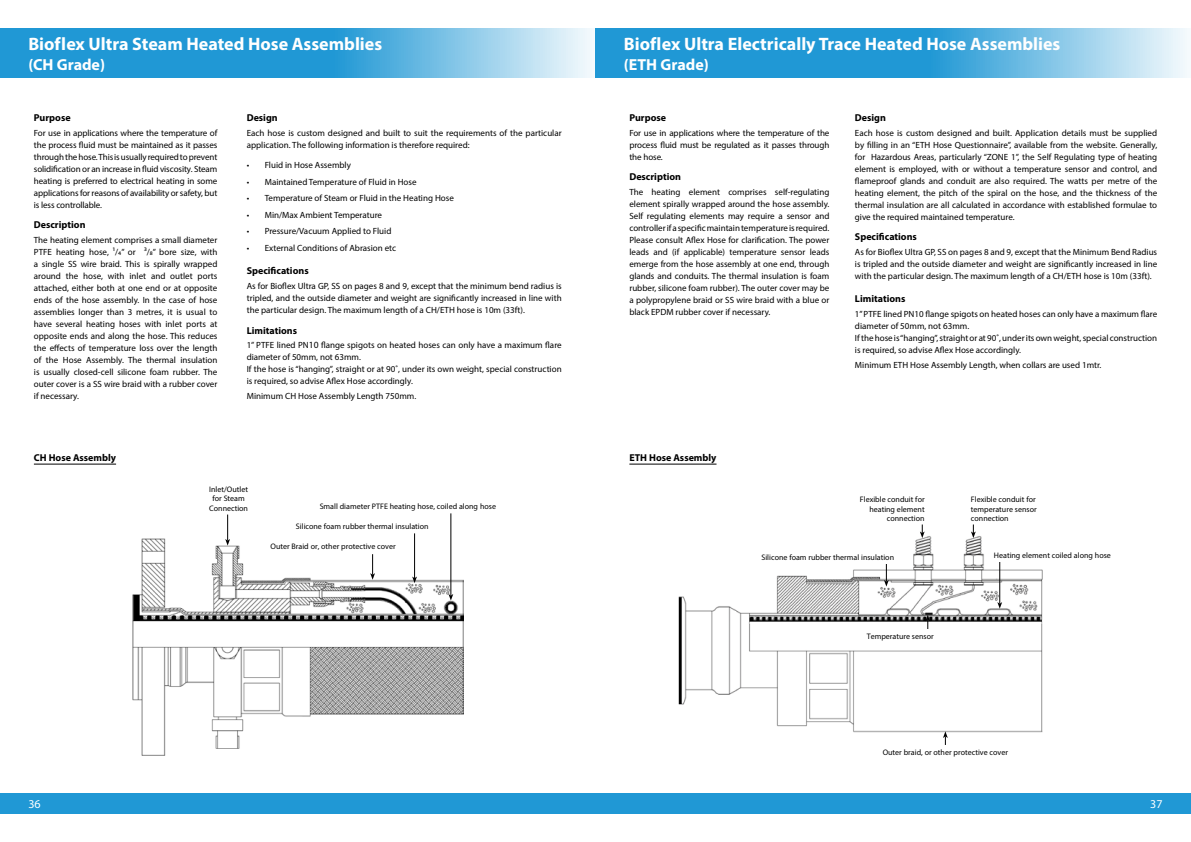
<style>
.page{position:relative;width:1191px;height:842px;background:#fff}
.page>*{position:absolute;margin:0;border:0;box-sizing:border-box;transform-origin:0 0}
.t1{font:700 18px "Myriad Pro";color:#fff}
.t2{font:700 16px "Myriad Pro";color:#fff}
.t3{font:12px "Myriad Pro";color:#fff}
.t4{font:700 10px "Myriad Pro";color:#000}
.t5{font:9px/12px "Myriad Pro";color:#000;text-align:justify}
.t6{font:8px/9.6px "Myriad Pro";color:#000;text-align:center}
.s1{font-size:9.5px}
</style>
<div class="page">
<img style="left:132px;top:538px;width:332px;height:217px">
<div style="left:0;top:793px;width:595px;height:21px;background:#2098d5"></div>
<svg style="left:0;top:28px;width:592px;height:50px;background:#4eaddd"></svg>
<hr style="left:34px;top:464px;width:82px;height:1px;background:#000">
<div style="left:270px;top:540px;width:126px;height:14px;background:#fff"></div>
<svg style="left:225px;top:514px;width:5px;height:32px"></svg>
<hr style="left:450px;top:513px;width:1px;height:82px;background:#000">
<svg style="left:448px;top:594px;width:5px;height:7px"></svg>
<hr style="left:414px;top:533px;width:1px;height:45px;background:#000">
<svg style="left:412px;top:576px;width:5px;height:7px"></svg>
<svg style="left:370px;top:554px;width:5px;height:26px"></svg>
<img style="left:678px;top:531px;width:365px;height:207px">
<div style="left:595px;top:793px;width:596px;height:21px;background:#2098d5"></div>
<svg style="left:595px;top:28px;width:592px;height:50px;background:#4daddd"></svg>
<hr style="left:629px;top:464px;width:87px;height:1px;background:#000">
<svg style="left:943px;top:731px;width:4px;height:14px"></svg>
<hr style="left:999px;top:560px;width:1px;height:44px;background:#000">
<svg style="left:997px;top:602px;width:5px;height:7px"></svg>
<div style="left:994px;top:548px;width:131px;height:13px;background:#fff"></div>
<svg style="left:971px;top:524px;width:4px;height:14px"></svg>
<svg style="left:920px;top:524px;width:4px;height:14px"></svg>
<svg style="left:884px;top:563px;width:4px;height:24px"></svg>
<div style="left:749px;top:550px;width:145px;height:13px;background:#fff"></div>
<svg style="left:925px;top:615px;width:5px;height:15px"></svg>
<div style="left:854px;top:630px;width:79px;height:10px;background:#fff"></div>
<h1 class="t1" style="left:28px;top:32px;width:355px">Bioflex Ultra Steam Heated Hose Assemblies</h1>
<h2 class="t2" style="left:28px;top:54px;width:78px">(CH Grade)</h2>
<p class="t4" style="left:34px;top:111px;width:38px">Purpose</p>
<p class="t5" style="left:34px;top:127px;width:185px">For use in applications where the temperature of the process fluid must be maintained as it passes through the hose. This is usually required to prevent solidification or an increase in fluid viscosity. Steam heating is preferred to electrical heating in some applications for reasons of availability or safety, but is less controllable.</p>
<p class="t4" style="left:34px;top:218px;width:53px">Description</p>
<p class="t5" style="left:34px;top:234px;width:185px">The heating element comprises a small diameter PTFE heating hose, 1/4” or 3/8” bore size, with a single SS wire braid. This is spirally wrapped around the hose, with inlet and outlet ports attached, either both at one end or at opposite ends of the hose assembly. In the case of hose assemblies longer than 3 metres, it is usual to have several heating hoses with inlet ports at opposite ends and along the hose. This reduces the effects of temperature loss over the length of the Hose Assembly. The thermal insulation is usually closed-cell silicone foam rubber. The outer cover is a SS wire braid with a rubber cover if necessary.</p>
<p class="t4" style="left:34px;top:451px;width:84px">CH Hose Assembly</p>
<p class="t4" style="left:247px;top:111px;width:33px">Design</p>
<p class="t5" style="left:247px;top:127px;width:316px">Each hose is custom designed and built to suit the requirements of the particular application. The following information is therefore required:</p>
<p class="t5" style="left:247px;top:159px;width:106px">• Fluid in Hose Assembly</p>
<p class="t5" style="left:247px;top:176px;width:171px">• Maintained Temperature of Fluid in Hose</p>
<p class="t5" style="left:247px;top:192px;width:209px">• Temperature of Steam or Fluid in the Heating Hose</p>
<p class="t5" style="left:247px;top:209px;width:137px">• Min/Max Ambient Temperature</p>
<p class="t5" style="left:247px;top:225px;width:146px">• Pressure/Vacuum Applied to Fluid</p>
<p class="t5" style="left:247px;top:242px;width:151px">• External Conditions of Abrasion etc</p>
<p class="t4" style="left:247px;top:264px;width:63px">Specifications</p>
<p class="t5" style="left:247px;top:280px;width:316px">As for Bioflex Ultra GP, SS on pages 8 and 9, except that the minimum bend radius is tripled, and the outside diameter and weight are significantly increased in line with the particular design. The maximum length of a CH/ETH hose is 10m (33ft).</p>
<p class="t4" style="left:247px;top:324px;width:52px">Limitations</p>
<p class="t5" style="left:247px;top:339px;width:316px;text-align:left">1” PTFE lined PN<span class="s1">10</span> flange spigots on heated hoses can only have a maximum flare diameter of 50mm, not 63mm.<br>If the hose is “hanging”, straight or at 90˚, under its own weight, special construction is required, so advise Aflex Hose accordingly.</p>
<p class="t5" style="left:247px;top:390px;width:171px">Minimum CH Hose Assembly Length 750mm.</p>
<h3 class="t3" style="left:28px;top:796px;width:14px">36</h3>
<p class="t6" style="left:209px;top:484px;width:40px">Inlet/Outlet for Steam<br>Connection</p>
<p class="t6" style="left:320px;top:501px;width:178px">Small diameter PTFE heating hose, coiled along hose</p>
<p class="t6" style="left:296px;top:521px;width:134px">Silicone foam rubber thermal insulation</p>
<p class="t6" style="left:270px;top:542px;width:127px">Outer Braid or, other protective cover</p>
<h1 class="t1" style="left:624px;top:32px;width:438px">Bioflex Ultra Electrically Trace Heated Hose Assemblies</h1>
<h2 class="t2" style="left:624px;top:54px;width:86px">(ETH Grade)</h2>
<p class="t4" style="left:629px;top:111px;width:38px">Purpose</p>
<p class="t5" style="left:629px;top:127px;width:201px">For use in applications where the temperature of the process fluid must be regulated as it passes through the hose.</p>
<p class="t4" style="left:629px;top:170px;width:53px">Description</p>
<p class="t5" style="left:629px;top:186px;width:201px">The heating element comprises self-regulating element spirally wrapped around the hose assembly.<br>Self regulating elements may require a sensor and controller if a specific maintain temperature is required.<br>Please consult Aflex Hose for clarification. The power leads and (if applicable) temperature sensor leads emerge from the hose assembly at one end, through glands and conduits. The thermal insulation is foam rubber, silicone foam rubber). The outer cover may be a polypropylene braid or SS wire braid with a blue or black EPDM rubber cover if necessary.</p>
<p class="t4" style="left:855px;top:111px;width:33px">Design</p>
<p class="t5" style="left:855px;top:127px;width:304px">Each hose is custom designed and built. Application details must be supplied by filling in an “ETH Hose Questionnaire”, available from the website. Generally, for Hazardous Areas, particularly “ZONE 1”, the Self Regulating type of heating element is employed, with or without a temperature sensor and control, and flameproof glands and conduit are also required. The watts per metre of the heating element, the pitch of the spiral on the hose, and the thickness of the thermal insulation are all calculated in accordance with established formulae to give the required maintained temperature.</p>
<p class="t4" style="left:855px;top:230px;width:63px">Specifications</p>
<p class="t5" style="left:855px;top:246px;width:304px">As for Bioflex Ultra GP, SS on pages 8 and 9, except that the Minimum Bend Radius is tripled and the outside diameter and weight are significantly increased in line with the particular design. The maximum length of a CH/ETH hose is 10m (33ft).</p>
<p class="t4" style="left:855px;top:293px;width:52px">Limitations</p>
<p class="t5" style="left:855px;top:308px;width:304px;text-align:left">1” PTFE lined PN10 flange spigots on heated hoses can only have a maximum flare diameter of 50mm, not 63mm.<br>If the hose is “hanging”, straight or at 90˚, under its own weight, special construction is required, so advise Aflex Hose accordingly.</p>
<p class="t5" style="left:855px;top:359px;width:248px">Minimum ETH Hose Assembly Length, when collars are used 1mtr.</p>
<p class="t4" style="left:629px;top:451px;width:89px">ETH Hose Assembly</p>
<p class="t6" style="left:860px;top:494px;width:66px;text-align:right">Flexible conduit for heating element connection</p>
<p class="t6" style="left:761px;top:552px;width:134px">Silicone foam rubber thermal insulation</p>
<p class="t6" style="left:866px;top:632px;width:69px">Temperature sensor</p>
<p class="t6" style="left:971px;top:494px;width:67px;text-align:justify">Flexible conduit for temperature sensor connection</p>
<p class="t6" style="left:994px;top:550px;width:118px">Heating element coiled along hose</p>
<p class="t6" style="left:882px;top:747px;width:127px">Outer braid, or other protective cover</p>
<h3 class="t3" style="left:1150px;top:796px;width:14px">37</h3>
</div>
